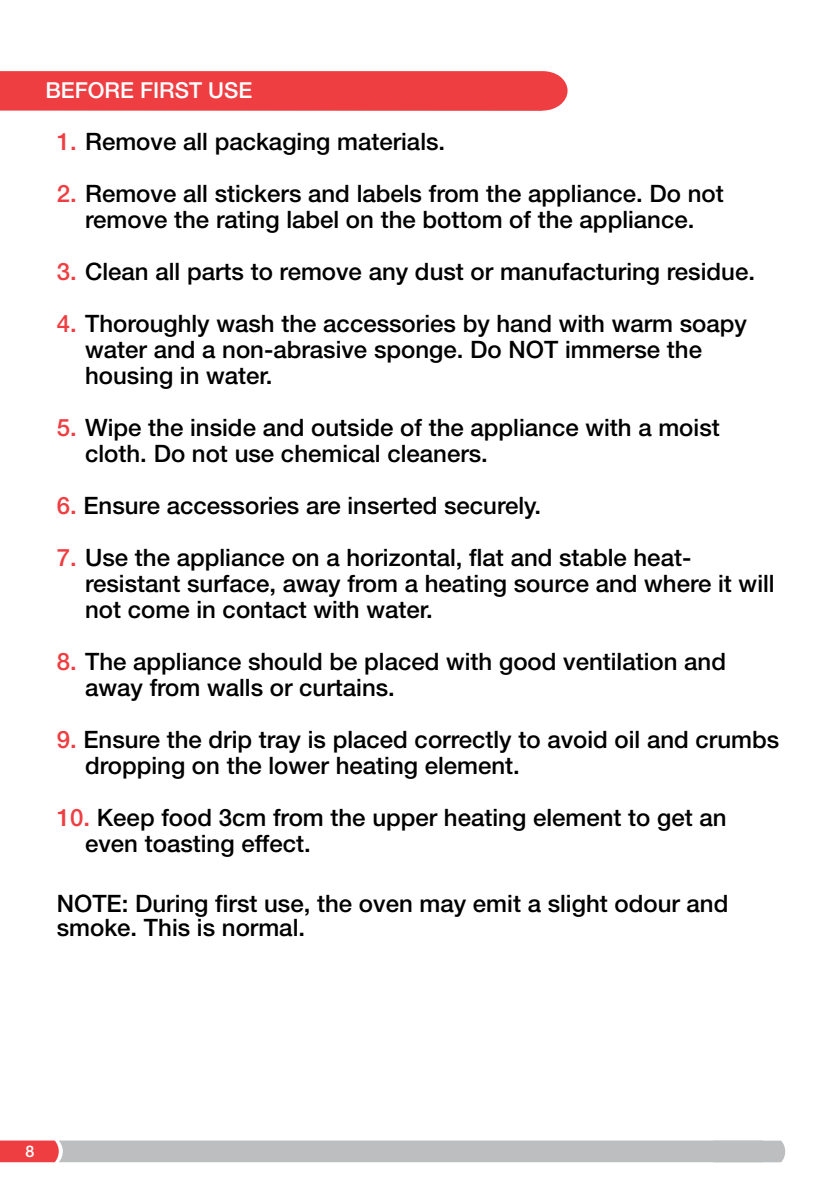
<style>
.page{position:relative;width:840px;height:1191px;background:#fff}
.page>*{position:absolute;margin:0;border:0;box-sizing:border-box;transform-origin:0 0}
.t1{font:500 24px/26px "Helvetica Neue LT Std";color:#000}
.t2{font:500 22px "Helvetica Neue LT Std";color:#fff}
.t3{font:500 16px "Helvetica Neue LT Std";color:#fff}
.s1{color:#ef3e42}
</style>
<div class="page">
<svg style="left:0;top:1140px;width:784px;height:22px;background:#c1b6b8"></svg>
<div style="left:0;top:71px;width:567px;height:40px;background:#ef3e42"></div>
<p class="t2" style="left:45px;top:77px;width:208px">BEFORE FIRST USE</p>
<p class="t1" style="left:57px;top:128px;width:390px"><span class="s1">1.</span> Remove all packaging materials.</p>
<p class="t1" style="left:57px;top:180px;width:668px;text-align:center"><span class="s1">2.</span> Remove all stickers and labels from the appliance. Do not remove the rating label on the bottom of the appliance.</p>
<p class="t1" style="left:57px;top:258px;width:699px"><span class="s1">3.</span> Clean all parts to remove any dust or manufacturing residue.</p>
<p class="t1" style="left:85px;top:310px;width:663px;text-indent:-28px"><span class="s1">4.</span> Thoroughly wash the accessories by hand with warm soapy water and a non-abrasive sponge. Do NOT immerse the housing in water.</p>
<p class="t1" style="left:85px;top:414px;width:635px;text-indent:-28px"><span class="s1">5.</span> Wipe the inside and outside of the appliance with a moist cloth. Do not use chemical cleaners.</p>
<p class="t1" style="left:57px;top:492px;width:485px"><span class="s1">6.</span> Ensure accessories are inserted securely.</p>
<p class="t1" style="left:85px;top:544px;width:690px;text-indent:-28px"><span class="s1">7.</span> Use the appliance on a horizontal, flat and stable heat&shy;resistant surface, away from a heating source and where it will not come in contact with water.</p>
<p class="t1" style="left:85px;top:648px;width:642px;text-indent:-28px"><span class="s1">8.</span> The appliance should be placed with good ventilation and away from walls or curtains.</p>
<p class="t1" style="left:85px;top:726px;width:695px;text-indent:-28px"><span class="s1">9.</span> Ensure the drip tray is placed correctly to avoid oil and crumbs dropping on the lower heating element.</p>
<p class="t1" style="left:85px;top:804px;width:642px;text-indent:-28px"><span class="s1">10.</span> Keep food 3cm from the upper heating element to get an even toasting effect.</p>
<p class="t1" style="left:57px;top:891px;width:672px;line-height:24px">NOTE: During first use, the oven may emit a slight odour and smoke. This is normal.</p>
<p class="t3" style="left:26px;top:1141px;width:10px">8</p>
</div>
